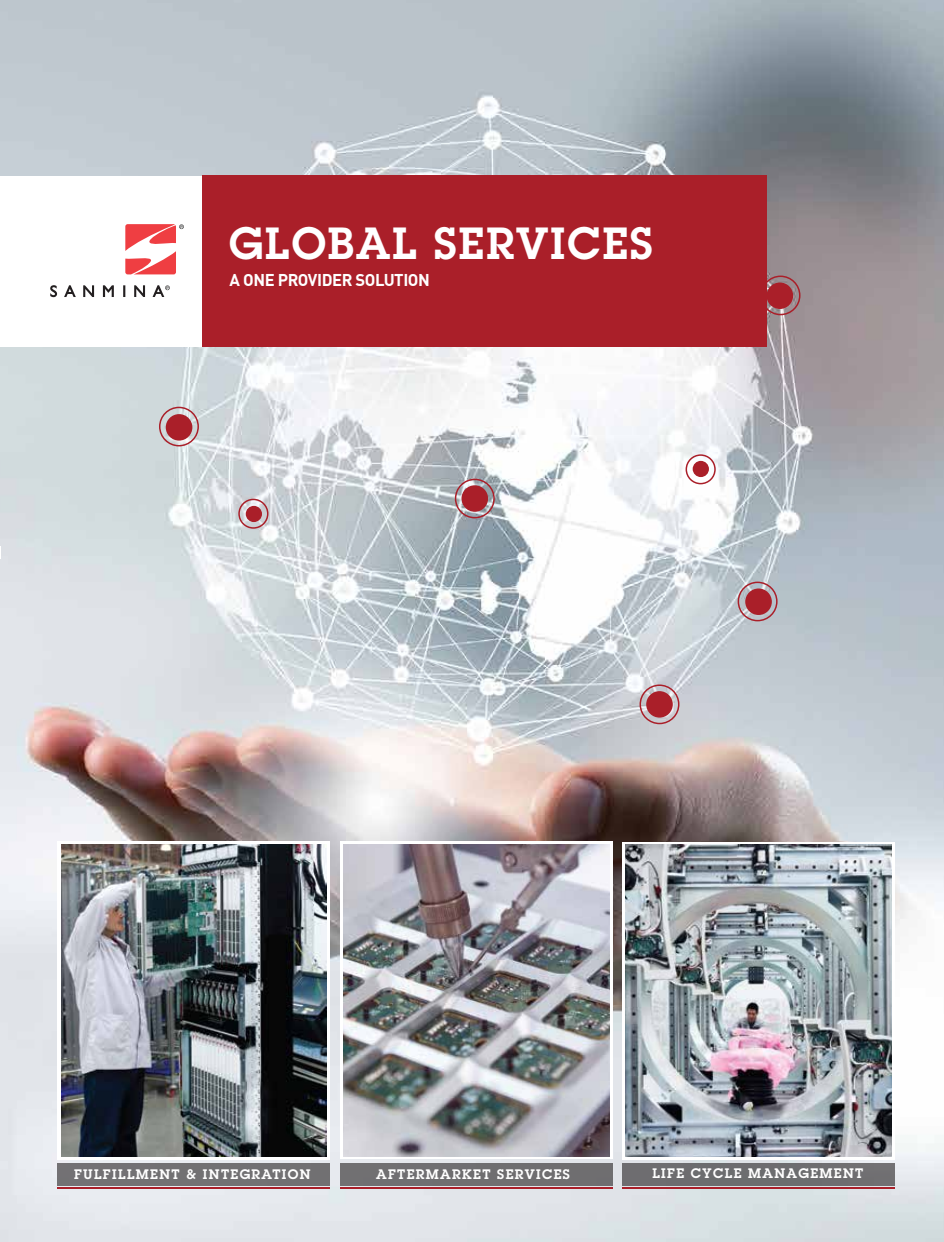
<style>
.page{position:relative;width:944px;height:1242px;background:#fff}
.page>*{position:absolute;margin:0;border:0;box-sizing:border-box;transform-origin:0 0}
.t1{font:600 44.1px "Lubalin Graph Std";letter-spacing:.05em;color:#fff}
.t2{font:700 16.8px "DIN Offc";letter-spacing:-.025em;color:#fff}
.t3{font:600 13.5px "Lubalin Graph Std";letter-spacing:.1em;color:#fff}
</style>
<div class="page">
<img style="left:0;top:0;width:943px;height:1242px">
<div style="left:166px;top:414px;width:26px;height:27px;background:#aa1f29;border-radius:50%"></div>
<div style="left:646px;top:691px;width:26px;height:27px;background:#aa1f29;border-radius:50%"></div>
<div style="left:461px;top:485px;width:27px;height:27px;background:#aa1f29;border-radius:50%"></div>
<div style="left:766px;top:283px;width:26px;height:26px;background:#aa1f29;border-radius:50%"></div>
<div style="left:744px;top:589px;width:27px;height:26px;background:#aa1f29;border-radius:50%"></div>
<div style="left:692px;top:461px;width:16px;height:16px;background:#aa1f29;border-radius:50%"></div>
<div style="left:245px;top:506px;width:17px;height:16px;background:#aa1f29;border-radius:50%"></div>
<div style="left:159px;top:407px;width:40px;height:39px;border:2px solid #aa1f29;border-radius:50%"></div>
<div style="left:454px;top:479px;width:40px;height:39px;border:2px solid #aa1f29;border-radius:50%"></div>
<div style="left:760px;top:276px;width:40px;height:39px;border:2px solid #aa1f29;border-radius:50%"></div>
<div style="left:639px;top:684px;width:40px;height:40px;border:2px solid #aa1f29;border-radius:50%"></div>
<div style="left:737px;top:582px;width:40px;height:39px;border:2px solid #aa1f29;border-radius:50%"></div>
<div style="left:685px;top:454px;width:30px;height:30px;border:2px solid #aa1f29;border-radius:50%"></div>
<div style="left:238px;top:499px;width:30px;height:30px;border:2px solid #aa1f29;border-radius:50%"></div>
<div style="left:0;top:176px;width:234px;height:171px;background:#fff"></div>
<svg style="left:50px;top:285px;width:7px;height:12px"></svg>
<svg style="left:64px;top:285px;width:12px;height:12px"></svg>
<svg style="left:83px;top:285px;width:11px;height:12px"></svg>
<svg style="left:103px;top:285px;width:11px;height:12px"></svg>
<svg style="left:123px;top:285px;width:2px;height:12px"></svg>
<svg style="left:134px;top:285px;width:11px;height:12px"></svg>
<svg style="left:125px;top:224px;width:59px;height:50px"></svg>
<svg style="left:152px;top:285px;width:18px;height:12px"></svg>
<svg style="left:0;top:546px;width:1px;height:12px"></svg>
<div style="left:202px;top:175px;width:564px;height:172px;background:#aa1f29"></div>
<div style="left:57px;top:842px;width:273px;height:318px;background:#fff"></div>
<img style="left:61px;top:844px;width:266px;height:313px">
<svg style="left:340px;top:842px;width:273px;height:317px"></svg>
<img style="left:343px;top:845px;width:266px;height:311px">
<svg style="left:622px;top:842px;width:272px;height:317px"></svg>
<img style="left:625px;top:844px;width:266px;height:312px">
<div style="left:57px;top:1163px;width:273px;height:23px;background:#727173"></div>
<div style="left:340px;top:1163px;width:272px;height:23px;background:#6f6e70"></div>
<div style="left:622px;top:1163px;width:272px;height:23px;background:#6d6d70"></div>
<hr style="left:57px;top:1187px;width:273px;height:2px;background:#aa1f29">
<hr style="left:340px;top:1187px;width:272px;height:2px;background:#aa1f29">
<hr style="left:622px;top:1187px;width:272px;height:1px;background:#aa1f29">
<h1 class="t1" style="left:229px;top:215px;width:425px">GLOBAL SERVICES</h1>
<p class="t2" style="left:229px;top:269px;width:202px">A ONE PROVIDER SOLUTION</p>
<p class="t3" style="left:74px;top:1165px;width:238px">FULFILLMENT &amp; INTEGRATION</p>
<p class="t3" style="left:376px;top:1165px;width:195px">AFTERMARKET SERVICES</p>
<p class="t3" style="left:652px;top:1165px;width:212px">LIFE CYCLE MANAGEMENT</p>
</div>
